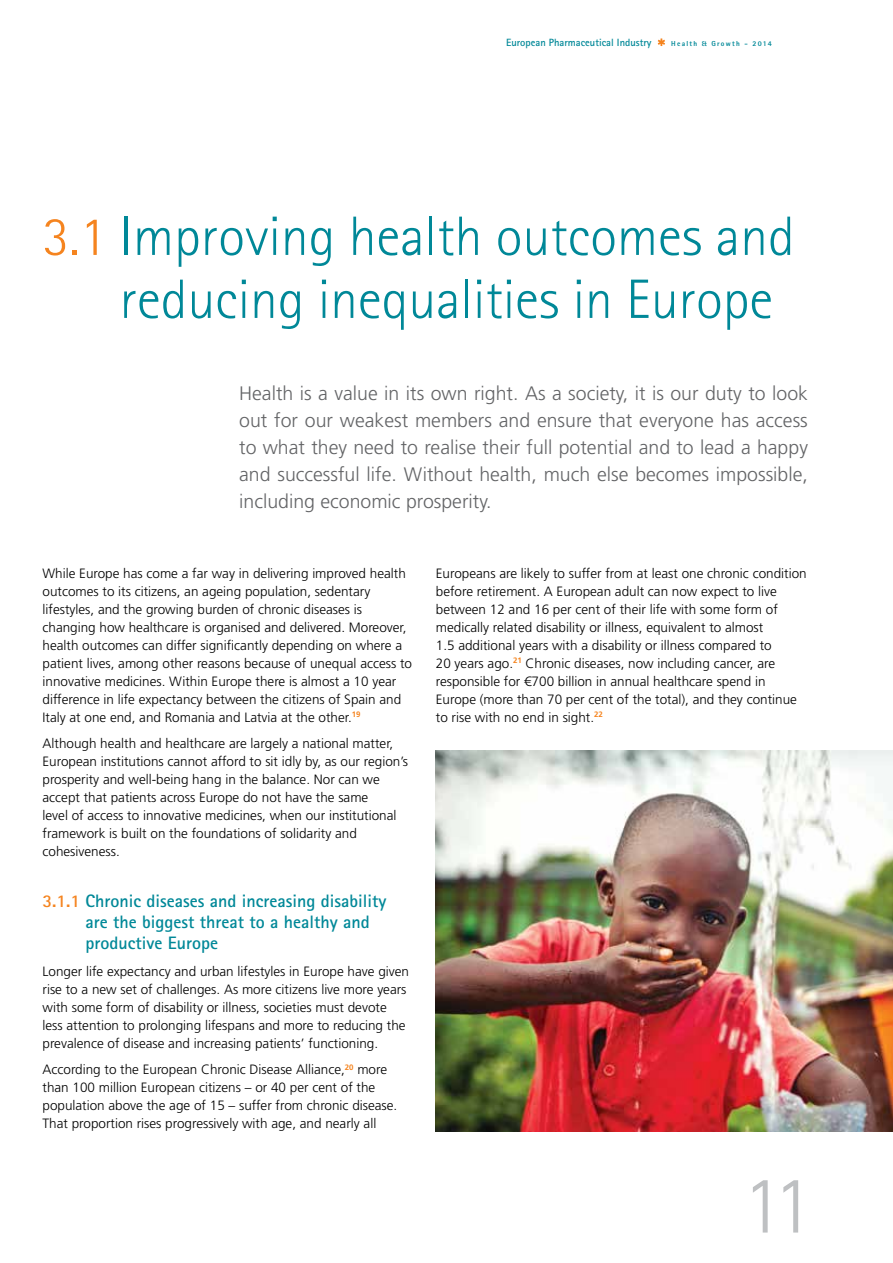
<style>
.page{position:relative;width:893px;height:1263px;background:#fff}
.page>*{position:absolute;margin:0;border:0;box-sizing:border-box;transform-origin:0 0}
.t1{font:300 82.5px "Rotis Sans Serif";color:#bec0c2}
.t2{font:300 55.5px/63px "Rotis Sans Serif";color:#008898}
.t3{font:300 19.5px/27px "Frutiger LT Std";color:#636466;text-align:justify}
.t4{font:700 18px/21px "Rotis Sans Serif";color:#008898}
.t5{font:300 13.5px/18px "Frutiger LT Std";color:#000}
.t6{font:700 10.5px "Rotis Sans Serif";color:#008898}
.t7{font:800 7.2px "Rotis Sans Serif";letter-spacing:.17em;color:#008898}
.s1{color:#f5841f}
</style>
<div class="page">
<svg style="left:658px;top:38px;width:7px;height:8px"></svg>
<img style="left:436px;top:750px;width:457px;height:381px">
<p class="t6" style="left:506px;top:36px;width:147px">European Pharmaceutical Industry</p>
<p class="t7" style="left:671px;top:39px;width:102px">Health &amp; Growth - 2014</p>
<h2 class="t2" style="left:120px;top:205px;width:677px;text-indent:-77px"><span class="s1">3.1</span> Improving health outcomes and reducing inequalities in Europe</h2>
<p class="t3" style="left:239px;top:380px;width:570px">Health is a value in its own right. As a society, it is our duty to look out for our weakest members and ensure that everyone has access to what they need to realise their full potential and to lead a happy and successful life. Without health, much else becomes impossible, including economic prosperity.</p>
<p class="t5" style="left:43px;top:564px;width:371px">While Europe has come a far way in delivering improved health outcomes to its citizens, an ageing population, sedentary lifestyles, and the growing burden of chronic diseases is changing how healthcare is organised and delivered. Moreover, health outcomes can differ significantly depending on where a patient lives, among other reasons because of unequal access to innovative medicines. Within Europe there is almost a 10 year difference in life expectancy between the citizens of Spain and Italy at one end, and Romania and Latvia at the other.<sup>19</sup></p>
<p class="t5" style="left:43px;top:735px;width:367px">Although health and healthcare are largely a national matter, European institutions cannot afford to sit idly by, as our region’s prosperity and well-being hang in the balance. Nor can we accept that patients across Europe do not have the same<br>level of access to innovative medicines, when our institutional framework is built on the foundations of solidarity and cohesiveness.</p>
<h3 class="t4" style="left:86px;top:890px;width:302px;text-indent:-43px"><span class="s1">3.1.1</span> Chronic diseases and increasing disability are the biggest threat to a healthy and productive Europe</h3>
<p class="t5" style="left:43px;top:962px;width:368px">Longer life expectancy and urban lifestyles in Europe have given rise to a new set of challenges. As more citizens live more years with some form of disability or illness, societies must devote less attention to prolonging lifespans and more to reducing the prevalence of disease and increasing patients’ functioning.</p>
<p class="t5" style="left:43px;top:1061px;width:356px">According to the European Chronic Disease Alliance,<sup>20</sup> more than 100 million European citizens – or 40 per cent of the population above the age of 15 – suffer from chronic disease.<br>That proportion rises progressively with age, and nearly all</p>
<p class="t5" style="left:436px;top:564px;width:372px">Europeans are likely to suffer from at least one chronic condition before retirement. A European adult can now expect to live between 12 and 16 per cent of their life with some form of medically related disability or illness, equivalent to almost<br>1.5 additional years with a disability or illness compared to<br>20 years ago.<sup>21</sup> Chronic diseases, now including cancer, are responsible for €700 billion in annual healthcare spend in Europe (more than 70 per cent of the total), and they continue to rise with no end in sight.<sup>22</sup></p>
<h1 class="t1" style="left:742px;top:1157px;width:72px">11</h1>
</div>
